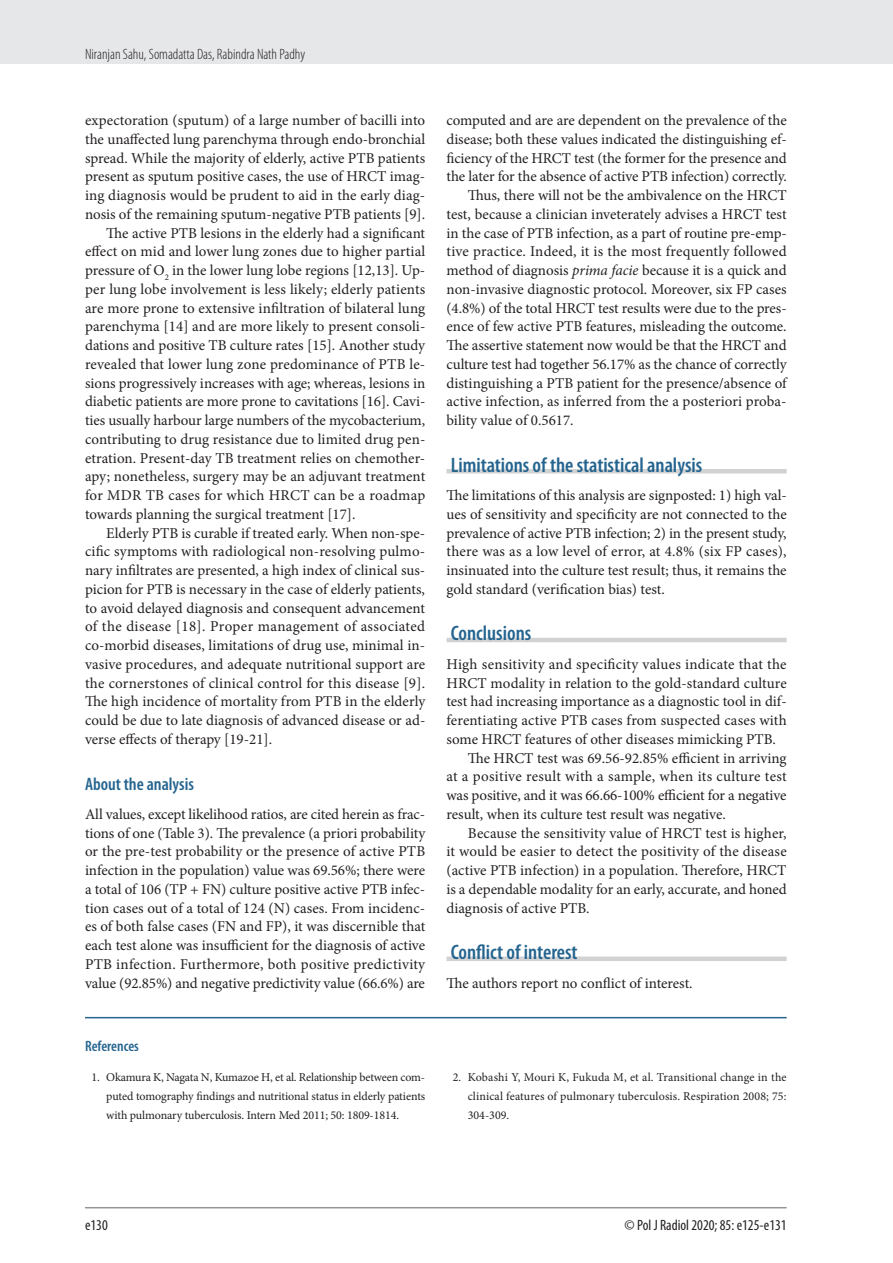
<style>
.page{position:relative;width:893px;height:1263px;background:#fff}
.page>*{position:absolute;margin:0;border:0;box-sizing:border-box;transform-origin:0 0}
.t1{font:600 condensed 21px "Myriad Pro";color:#24648f}
.t2{font:600 condensed 18px "Myriad Pro";color:#24648f}
.t3{font:15px/18.8px "Minion Pro";color:#231f20;text-align:justify}
.t4{font:15px "Minion Pro";letter-spacing:.025em;color:#231f20}
.t5{font:300 condensed 15px "Myriad Pro";color:#231f20}
.t6{font:15px "Minion Pro";letter-spacing:.02em;color:#231f20}
.t7{font:condensed 15px "Myriad Pro";color:#231f20}
.t8{font:600 condensed 15px "Myriad Pro";color:#24648f}
.t9{font:12px/18.8px "Minion Pro";letter-spacing:-.005em;color:#231f20;text-align:justify}
.s1{font-style:italic}
</style>
<div class="page">
<div style="left:0;top:0;width:893px;height:64px;background:#e6e7e9"></div>
<hr style="left:85px;top:1207px;width:702px;height:1px;background:#939598">
<hr style="left:85px;top:1017px;width:702px;height:1px;background:#24648f">
<hr style="left:446px;top:469px;width:341px;height:4px;background:#d1d2d4">
<hr style="left:446px;top:638px;width:341px;height:4px;background:#d1d2d4">
<div style="left:446px;top:956px;width:341px;height:5px;background:#d1d2d4"></div>
<p class="t5" style="left:85px;top:45px;width:222px">Niranjan Sahu, Somadatta Das, Rabindra Nath Padhy</p>
<p class="t3" style="left:85px;top:111px;width:342px">expectoration (sputum) of a large number of bacilli into</p>
<p class="t3" style="left:85px;top:130px;width:342px">the unaffected lung parenchyma through endo-bronchial</p>
<p class="t3" style="left:85px;top:148px;width:342px">spread. While the majority of elderly, active PTB patients</p>
<p class="t3" style="left:85px;top:167px;width:342px">present as sputum positive cases, the use of HRCT imag-</p>
<p class="t3" style="left:85px;top:186px;width:342px">ing diagnosis would be prudent to aid in the early diag-</p>
<p class="t3" style="left:85px;top:205px;width:342px">nosis of the remaining sputum-negative PTB patients [9].</p>
<p class="t3" style="left:106px;top:223px;width:320px">The active PTB lesions in the elderly had a significant</p>
<p class="t3" style="left:85px;top:242px;width:342px">effect on mid and lower lung zones due to higher partial</p>
<p class="t3" style="left:85px;top:261px;width:342px">pressure of O<sub>2</sub> in the lower lung lobe regions [12,13]. Up-</p>
<p class="t3" style="left:85px;top:280px;width:342px">per lung lobe involvement is less likely; elderly patients</p>
<p class="t3" style="left:85px;top:298px;width:342px">are more prone to extensive infiltration of bilateral lung</p>
<p class="t3" style="left:85px;top:317px;width:342px">parenchyma [14] and are more likely to present consoli-</p>
<p class="t3" style="left:85px;top:336px;width:342px">dations and positive TB culture rates [15]. Another study</p>
<p class="t3" style="left:85px;top:355px;width:342px">revealed that lower lung zone predominance of PTB le-</p>
<p class="t3" style="left:85px;top:373px;width:342px">sions progressively increases with age; whereas, lesions in</p>
<p class="t3" style="left:85px;top:392px;width:342px">diabetic patients are more prone to cavitations [16]. Cavi-</p>
<p class="t3" style="left:85px;top:411px;width:342px">ties usually harbour large numbers of the mycobacterium,</p>
<p class="t3" style="left:85px;top:430px;width:342px">contributing to drug resistance due to limited drug pen-</p>
<p class="t3" style="left:85px;top:448px;width:342px">etration. Present-day TB treatment relies on chemother-</p>
<p class="t3" style="left:85px;top:467px;width:342px">apy; nonetheless, surgery may be an adjuvant treatment</p>
<p class="t6" style="left:85px;top:485px;width:342px">for MDR TB cases for which HRCT can be a roadmap</p>
<p class="t3" style="left:85px;top:505px;width:272px">towards planning the surgical treatment [17].</p>
<p class="t3" style="left:106px;top:523px;width:320px">Elderly PTB is curable if treated early. When non-spe-</p>
<p class="t3" style="left:85px;top:542px;width:342px">cific symptoms with radiological non-resolving pulmo-</p>
<p class="t3" style="left:85px;top:561px;width:342px">nary infiltrates are presented, a high index of clinical sus-</p>
<p class="t3" style="left:85px;top:580px;width:341px">picion for PTB is necessary in the case of elderly patients,</p>
<p class="t3" style="left:85px;top:598px;width:342px">to avoid delayed diagnosis and consequent advancement</p>
<p class="t4" style="left:85px;top:616px;width:342px">of the disease [18]. Proper management of associated</p>
<p class="t3" style="left:85px;top:636px;width:341px">co-morbid diseases, limitations of drug use, minimal in-</p>
<p class="t3" style="left:85px;top:655px;width:342px">vasive procedures, and adequate nutritional support are</p>
<p class="t3" style="left:85px;top:673px;width:342px">the cornerstones of clinical control for this disease [9].</p>
<p class="t3" style="left:85px;top:692px;width:342px">The high incidence of mortality from PTB in the elderly</p>
<p class="t3" style="left:85px;top:711px;width:342px">could be due to late diagnosis of advanced disease or ad-</p>
<p class="t3" style="left:85px;top:730px;width:189px">verse effects of therapy [19-21].</p>
<p class="t2" style="left:85px;top:773px;width:110px">About the analysis</p>
<p class="t3" style="left:85px;top:805px;width:342px">All values, except likelihood ratios, are cited herein as frac&shy;tions of one (Table 3). The prevalence (a priori probability or the pre-test probability or the presence of active PTB infection in the population) value was 69.56%; there were a total of 106 (TP + FN) culture positive active PTB infec&shy;tion cases out of a total of 124 (N) cases. From incidenc&shy;es of both false cases (FN and FP), it was discernible that each test alone was insufficient for the diagnosis of active PTB infection. Furthermore, both positive predictivity value (92.85%) and negative predictivity value (66.6%) are</p>
<p class="t8" style="left:85px;top:1037px;width:55px">References</p>
<p class="t9" style="left:106px;top:1068px;width:320px;text-indent:-15px">1. Okamura K, Nagata N, Kumazoe H, et al. Relationship between com&shy;puted tomography findings and nutritional status in elderly patients with pulmonary tuberculosis. Intern Med 2011; 50: 1809-1814.</p>
<p class="t3" style="left:446px;top:111px;width:342px">computed and are are dependent on the prevalence of the</p>
<p class="t3" style="left:446px;top:130px;width:342px">disease; both these values indicated the distinguishing ef-</p>
<p class="t3" style="left:446px;top:148px;width:342px">ficiency of the HRCT test (the former for the presence and</p>
<p class="t3" style="left:446px;top:167px;width:342px">the later for the absence of active PTB infection) correctly.</p>
<p class="t3" style="left:468px;top:186px;width:320px">Thus, there will not be the ambivalence on the HRCT</p>
<p class="t3" style="left:446px;top:205px;width:342px">test, because a clinician inveterately advises a HRCT test</p>
<p class="t3" style="left:446px;top:223px;width:342px">in the case of PTB infection, as a part of routine pre-emp-</p>
<p class="t3" style="left:446px;top:242px;width:342px">tive practice. Indeed, it is the most frequently followed</p>
<p class="t3" style="left:446px;top:261px;width:342px">method of diagnosis <span class="s1">prima facie</span> because it is a quick and</p>
<p class="t3" style="left:446px;top:280px;width:342px">non-invasive diagnostic protocol. Moreover, six FP cases</p>
<p class="t3" style="left:446px;top:298px;width:342px">(4.8%) of the total HRCT test results were due to the pres-</p>
<p class="t3" style="left:446px;top:317px;width:342px">ence of few active PTB features, misleading the outcome.</p>
<p class="t3" style="left:446px;top:336px;width:342px">The assertive statement now would be that the HRCT and</p>
<p class="t3" style="left:446px;top:355px;width:342px">culture test had together 56.17% as the chance of correctly</p>
<p class="t3" style="left:446px;top:373px;width:342px">distinguishing a PTB patient for the presence/absence of</p>
<p class="t3" style="left:446px;top:392px;width:342px">active infection, as inferred from the a posteriori proba-</p>
<p class="t3" style="left:446px;top:411px;width:129px">bility value of 0.5617.</p>
<h1 class="t1" style="left:451px;top:452px;width:253px">Limitations of the statistical analysis</h1>
<p class="t3" style="left:446px;top:486px;width:342px">The limitations of this analysis are signposted: 1) high val&shy;ues of sensitivity and specificity are not connected to the prevalence of active PTB infection; 2) in the present study, there was as a low level of error, at 4.8% (six FP cases), insinuated into the culture test result; thus, it remains the gold standard (verification bias) test.</p>
<h1 class="t1" style="left:451px;top:620px;width:82px">Conclusions</h1>
<p class="t3" style="left:446px;top:655px;width:342px">High sensitivity and specificity values indicate that the</p>
<p class="t3" style="left:446px;top:673px;width:342px">HRCT modality in relation to the gold-standard culture</p>
<p class="t3" style="left:446px;top:692px;width:342px">test had increasing importance as a diagnostic tool in dif-</p>
<p class="t3" style="left:446px;top:711px;width:342px">ferentiating active PTB cases from suspected cases with</p>
<p class="t3" style="left:446px;top:730px;width:331px">some HRCT features of other diseases mimicking PTB.</p>
<p class="t3" style="left:468px;top:748px;width:320px">The HRCT test was 69.56-92.85% efficient in arriving</p>
<p class="t3" style="left:446px;top:767px;width:342px">at a positive result with a sample, when its culture test</p>
<p class="t3" style="left:446px;top:786px;width:341px">was positive, and it was 66.66-100% efficient for a negative</p>
<p class="t3" style="left:446px;top:805px;width:281px">result, when its culture test result was negative.</p>
<p class="t3" style="left:468px;top:823px;width:320px">Because the sensitivity value of HRCT test is higher,</p>
<p class="t3" style="left:446px;top:842px;width:342px">it would be easier to detect the positivity of the disease</p>
<p class="t3" style="left:446px;top:861px;width:341px">(active PTB infection) in a population. Therefore, HRCT</p>
<p class="t3" style="left:446px;top:880px;width:342px">is a dependable modality for an early, accurate, and honed</p>
<p class="t3" style="left:446px;top:898px;width:144px">diagnosis of active PTB.</p>
<h1 class="t1" style="left:451px;top:939px;width:128px">Conflict of interest</h1>
<p class="t3" style="left:446px;top:973px;width:248px">The authors report no conflict of interest.</p>
<p class="t9" style="left:468px;top:1068px;width:320px;text-indent:-15px">2. Kobashi Y, Mouri K, Fukuda M, et al. Transitional change in the clinical features of pulmonary tuberculosis. Respiration 2008; 75:<br>304-309.</p>
<p class="t7" style="left:85px;top:1216px;width:24px">e130</p>
<p class="t7" style="left:625px;top:1216px;width:164px">© Pol J Radiol 2020; 85: e125-e131</p>
</div>
